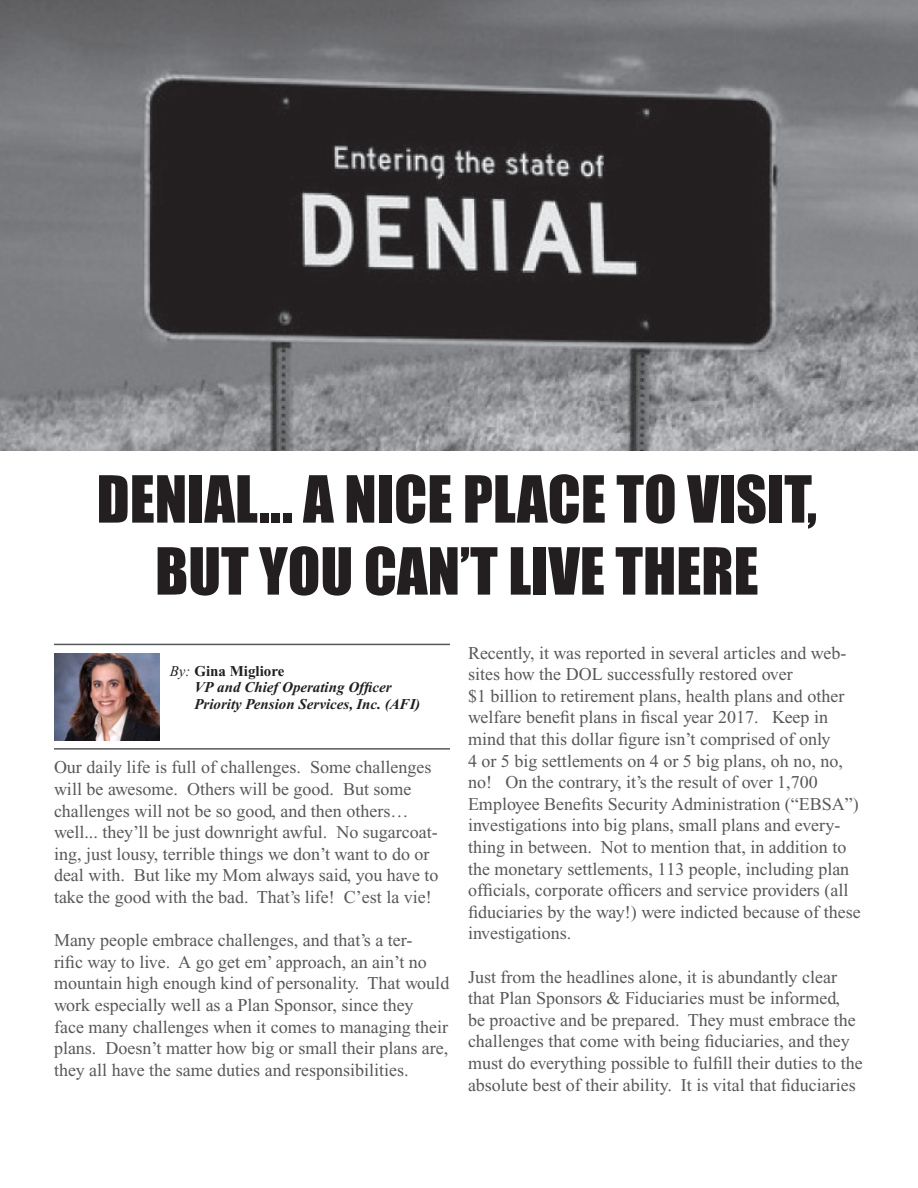
<style>
.page{position:relative;width:918px;height:1188px;background:#fff}
.page>*{position:absolute;margin:0;border:0;box-sizing:border-box;transform-origin:0 0}
.t1{font:60px "Impact";color:#231f20}
.t2{font:18px/21.6px "Times New Roman";color:#57585a}
.t3{font:italic 700 15px/16.5px "Times New Roman";color:#231f20}
.s1{font-weight:400}
.s2{font-style:normal}
</style>
<div class="page">
<img style="left:55px;top:653px;width:104px;height:87px">
<hr style="left:54px;top:644px;width:396px;height:1px;background:#57585a">
<hr style="left:54px;top:748px;width:396px;height:2px;background:#57585a">
<img style="left:0;top:0;width:918px;height:450px">
<p class="t1" style="left:97px;top:453px;width:722px">DENIAL... A NICE PLACE TO VISIT,</p>
<p class="t1" style="left:155px;top:525px;width:605px">BUT YOU CAN’T LIVE THERE</p>
<p class="t3" style="left:194px;top:662px;width:228px;text-indent:-25px"><span class="s1">By:</span> <span class="s2">Gina Migliore<br></span>VP and Chief Operating Officer<br>Priority Pension Services, Inc. (AFI)</p>
<p class="t2" style="left:54px;top:757px;width:386px">Our daily life is full of challenges. Some challenges will be awesome. Others will be good. But some challenges will not be so good, and then others… well... they’ll be just downright awful. No sugarcoat&shy;ing, just lousy, terrible things we don’t want to do or deal with. But like my Mom always said, you have to take the good with the bad. That’s life! C’est la vie!</p>
<p class="t2" style="left:54px;top:929px;width:397px">Many people embrace challenges, and that’s a ter-<br>rific way to live. A go get em’ approach, an ain’t no mountain high enough kind of personality. That would work especially well as a Plan Sponsor, since they<br>face many challenges when it comes to managing their plans. Doesn’t matter how big or small their plans are, they all have the same duties and responsibilities.</p>
<p class="t2" style="left:468px;top:642px;width:394px">Recently, it was reported in several articles and web&shy;sites how the DOL successfully restored over<br>$1 billion to retirement plans, health plans and other welfare benefit plans in fiscal year 2017. Keep in mind that this dollar figure isn’t comprised of only<br>4 or 5 big settlements on 4 or 5 big plans, oh no, no, no! On the contrary, it’s the result of over 1,700<br>Employee Benefits Security Administration (“EBSA”) investigations into big plans, small plans and every&shy;thing in between. Not to mention that, in addition to the monetary settlements, 113 people, including plan officials, corporate officers and service providers (all fiduciaries by the way!) were indicted because of these investigations.</p>
<p class="t2" style="left:468px;top:966px;width:396px">Just from the headlines alone, it is abundantly clear that Plan Sponsors &amp; Fiduciaries must be informed,<br>be proactive and be prepared. They must embrace the challenges that come with being fiduciaries, and they must do everything possible to fulfill their duties to the absolute best of their ability. It is vital that fiduciaries</p>
</div>
